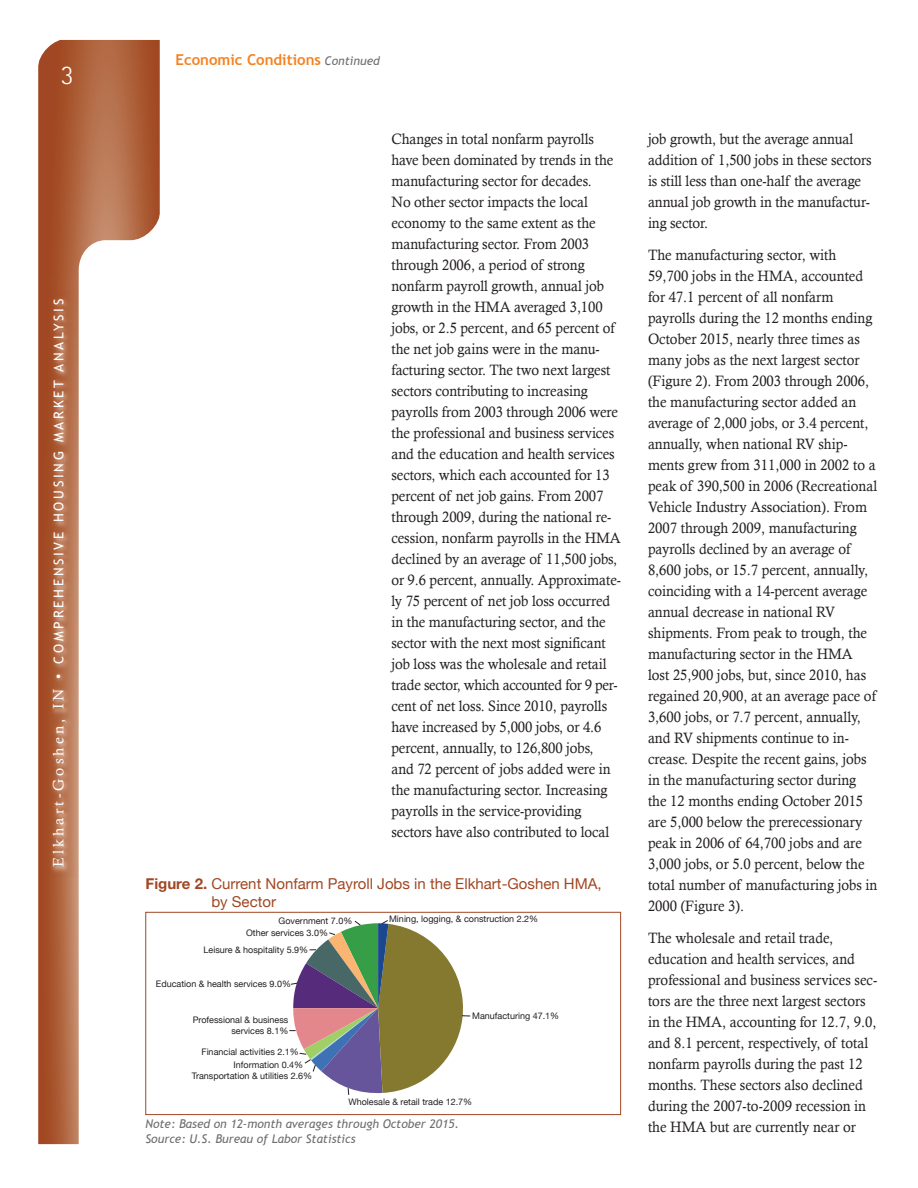
<style>
.page{position:relative;width:918px;height:1188px;background:#fff}
.page>*{position:absolute;margin:0;border:0;box-sizing:border-box;transform-origin:0 0}
.t1{font:300 27px "Rotis Sans Serif";color:#fff}
.body_text{font:15px/21px "Calisto";letter-spacing:-.005em;color:#231f20;scale:.95 1}
.t2{font:15px/18px "Helvetica Neue";color:#a14723}
.t3{font:700 15px "Trebuchet MS";color:#f58220}
.t4{font:13.5px "Trebuchet MS";letter-spacing:.2em;color:#fff}
.t5{font:italic 12px "Trebuchet MS";color:#6d6e71}
.t6{font:9px/10.8px "Helvetica Neue";color:#231f20;text-align:right}
.s1{font-family:"Calisto";font-size:15px}
.s2{font-weight:400;font-style:italic;font-size:12px;color:#6d6e71}
.s3{font-weight:700}
</style>
<div class="page">
<svg style="left:38px;top:40px;width:122px;height:1104px;background:#af6440"></svg>
<svg style="left:79px;top:240px;width:106px;height:904px"></svg>
<svg style="left:38px;top:39px;width:30px;height:30px"></svg>
<svg style="left:130px;top:210px;width:36px;height:36px"></svg>
<img style="left:46px;top:290px;width:31px;height:587px">
<div style="left:145px;top:912px;width:476px;height:203px;border:1px solid #a14723"></div>
<svg style="left:289px;top:920px;width:181px;height:175px"></svg>
<h1 class="t1" style="left:61px;top:60px;width:14px">3</h1>
<p class="t4" style="left:51px;top:867px;width:570px;rotate:-90deg"><span class="s1">Elkhart-Goshen, IN •</span> COMPREHENSIVE HOUSING MARKET ANALYSIS</p>
<p class="t3" style="left:176px;top:50px;width:206px">Economic Conditions <span class="s2">Continued</span></p>
<p class="body_text" style="left:392px;top:128px;width:243px">Changes in total nonfarm payrolls have been dominated by trends in the manufacturing sector for decades.<br>No other sector impacts the local economy to the same extent as the manufacturing sector. From 2003 through 2006, a period of strong nonfarm payroll growth, annual job growth in the HMA averaged 3,100 jobs, or 2.5 percent, and 65 percent of the net job gains were in the manu&shy;facturing sector. The two next largest sectors contributing to increasing payrolls from 2003 through 2006 were the professional and business services and the education and health services sectors, which each accounted for 13 percent of net job gains. From 2007 through 2009, during the national re&shy;cession, nonfarm payrolls in the HMA declined by an average of 11,500 jobs, or 9.6 percent, annually. Approximate&shy;ly 75 percent of net job loss occurred in the manufacturing sector, and the sector with the next most significant job loss was the wholesale and retail trade sector, which accounted for 9 per&shy;cent of net loss. Since 2010, payrolls have increased by 5,000 jobs, or 4.6 percent, annually, to 126,800 jobs,<br>and 72 percent of jobs added were in the manufacturing sector. Increasing payrolls in the service-providing sectors have also contributed to local</p>
<p class="body_text" style="left:648px;top:128px;width:237px">job growth, but the average annual addition of 1,500 jobs in these sectors is still less than one-half the average annual job growth in the manufactur&shy;ing sector.</p>
<p class="body_text" style="left:648px;top:244px;width:243px">The manufacturing sector, with 59,700 jobs in the HMA, accounted for 47.1 percent of all nonfarm payrolls during the 12 months ending October 2015, nearly three times as many jobs as the next largest sector (Figure 2). From 2003 through 2006, the manufacturing sector added an average of 2,000 jobs, or 3.4 percent, annually, when national RV ship&shy;ments grew from 311,000 in 2002 to a peak of 390,500 in 2006 (Recreational Vehicle Industry Association). From 2007 through 2009, manufacturing payrolls declined by an average of 8,600 jobs, or 15.7 percent, annually, coinciding with a 14-percent average annual decrease in national RV shipments. From peak to trough, the manufacturing sector in the HMA lost 25,900 jobs, but, since 2010, has regained 20,900, at an average pace of 3,600 jobs, or 7.7 percent, annually, and RV shipments continue to in&shy;crease. Despite the recent gains, jobs in the manufacturing sector during the 12 months ending October 2015 are 5,000 below the prerecessionary peak in 2006 of 64,700 jobs and are 3,000 jobs, or 5.0 percent, below the total number of manufacturing jobs in 2000 (Figure 3).</p>
<p class="body_text" style="left:648px;top:927px;width:243px">The wholesale and retail trade, education and health services, and professional and business services sec&shy;tors are the three next largest sectors in the HMA, accounting for 12.7, 9.0, and 8.1 percent, respectively, of total nonfarm payrolls during the past 12 months. These sectors also declined during the 2007-to-2009 recession in the HMA but are currently near or</p>
<p class="t2" style="left:211px;top:874px;width:392px;text-indent:-66px"><span class="s3">Figure 2.</span> Current Nonfarm Payroll Jobs in the Elkhart-Goshen HMA, by Sector</p>
<p class="t6" style="left:389px;top:914px;width:151px">Mining, logging, &amp; construction 2.2%</p>
<p class="t6" style="left:279px;top:915px;width:75px">Government 7.0%</p>
<p class="t6" style="left:204px;top:944px;width:106px">Leisure &amp; hospitality 5.9%</p>
<p class="t6" style="left:246px;top:927px;width:84px">Other services 3.0%</p>
<p class="t6" style="left:156px;top:979px;width:137px">Education &amp; health services 9.0%</p>
<p class="t6" style="left:193px;top:1014px;width:97px">Professional &amp; business services 8.1%</p>
<p class="t6" style="left:472px;top:1010px;width:89px">Manufacturing 47.1%</p>
<p class="t6" style="left:202px;top:1046px;width:99px">Financial activities 2.1%</p>
<p class="t6" style="left:192px;top:1059px;width:122px;line-height:11.7px;text-align:left;text-indent:42px">Information 0.4%<br>Transportation &amp; utilities 2.6%</p>
<p class="t6" style="left:348px;top:1096px;width:125px">Wholesale &amp; retail trade 12.7%</p>
<p class="t5" style="left:146px;top:1116px;width:315px">Note: Based on 12-month averages through October 2015.</p>
<p class="t5" style="left:146px;top:1132px;width:212px">Source: U.S. Bureau of Labor Statistics</p>
</div>
